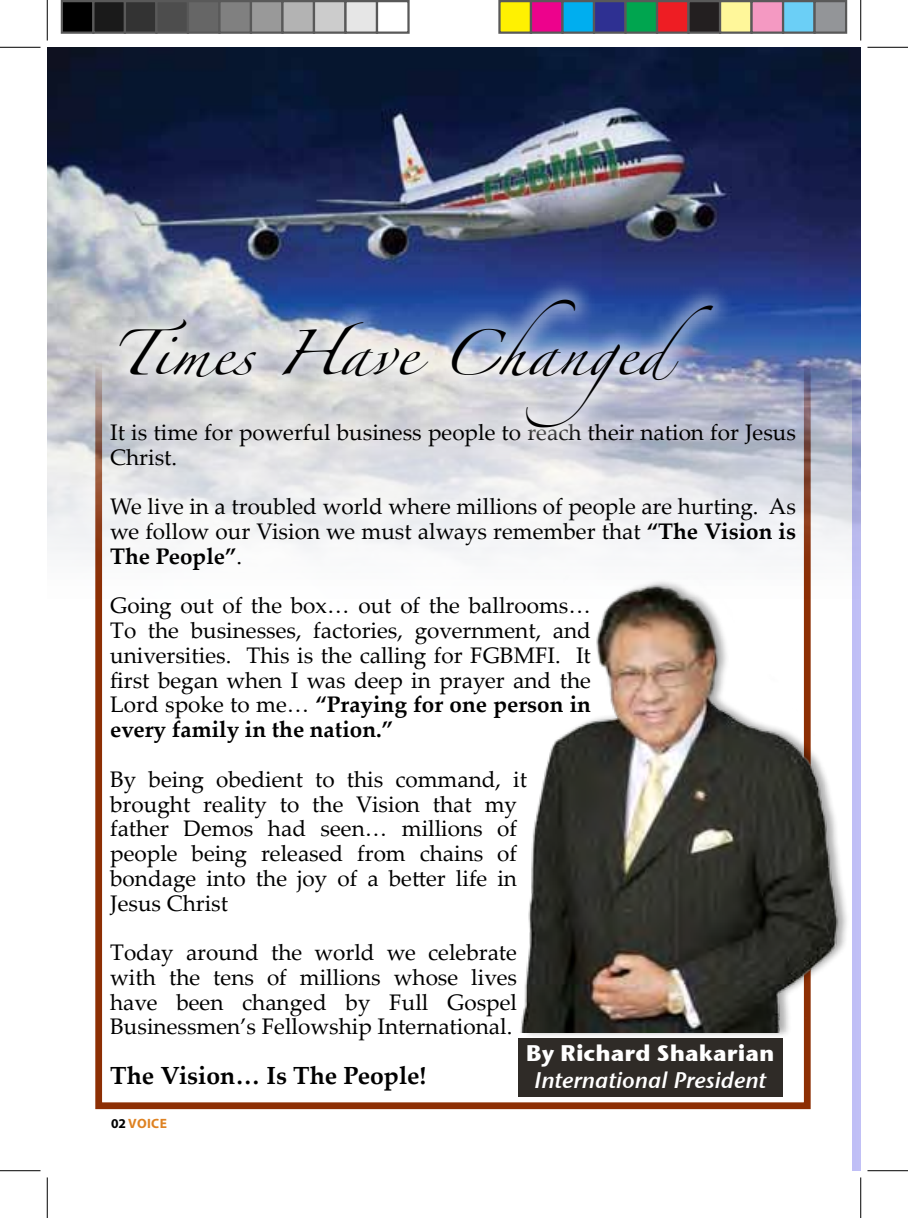
<style>
.page{position:relative;width:908px;height:1218px;background:#fff}
.page>*{position:absolute;margin:0;border:0;box-sizing:border-box;transform-origin:0 0}
.t1{font:40.5px "Zapfino";color:#000;scale:1.1 1}
.t2{font:700 24.75px "Palatino Linotype";color:#000}
.t3{font:22.5px/24.8px "Palatino Linotype";color:#000;text-align:justify}
.t4{font:22.5px "Stone Sans Sem ITCTT Semi Ita";color:#fff}
.t5{font:700 22.5px "Stone Sans ITC";color:#fff}
.t6{font:700 13.5px "Myriad Pro";letter-spacing:.025em;color:#de8222}
.s1{font-weight:700}
.s2{color:#000}
</style>
<div class="page">
<div style="left:852px;top:47px;width:8px;height:1123px;background:#bfbef6"></div>
<img style="left:47px;top:47px;width:813px;height:570px">
<div style="left:98px;top:276px;width:638px;height:175px;background:#fff;opacity:.75"></div>
<div style="left:521px;top:573px;width:328px;height:465px;background:#000;opacity:.32"></div>
<img style="left:504px;top:569px;width:341px;height:463px">
<div style="left:518px;top:1038px;width:264px;height:58px;background:#2f2b27"></div>
<hr style="left:0;top:47px;width:40px;height:1px;background:#000">
<hr style="left:867px;top:47px;width:41px;height:1px;background:#000">
<hr style="left:0;top:1169px;width:40px;height:1px;background:#000">
<hr style="left:867px;top:1169px;width:41px;height:1px;background:#000">
<hr style="left:47px;top:0;width:1px;height:41px;background:#000">
<hr style="left:47px;top:1177px;width:1px;height:40px;background:#000">
<hr style="left:860px;top:0;width:1px;height:41px;background:#000">
<hr style="left:860px;top:1177px;width:1px;height:40px;background:#000">
<div style="left:62px;top:1px;width:31px;height:32px;background:#000"></div>
<div style="left:61px;top:0;width:33px;height:34px;border:2px solid #595959"></div>
<div style="left:93px;top:1px;width:32px;height:32px;background:#1a1a1a"></div>
<div style="left:92px;top:0;width:34px;height:34px;border:2px solid #595959"></div>
<div style="left:125px;top:1px;width:31px;height:32px;background:#333"></div>
<div style="left:124px;top:0;width:34px;height:34px;border:2px solid #595959"></div>
<div style="left:156px;top:1px;width:32px;height:32px;background:#4d4d4d"></div>
<div style="left:155px;top:0;width:34px;height:34px;border:2px solid #595959"></div>
<div style="left:188px;top:1px;width:31px;height:32px;background:#666"></div>
<div style="left:187px;top:0;width:33px;height:34px;border:2px solid #595959"></div>
<div style="left:219px;top:1px;width:32px;height:32px;background:#808080"></div>
<div style="left:218px;top:0;width:34px;height:34px;border:2px solid #595959"></div>
<div style="left:251px;top:1px;width:31px;height:32px;background:#999"></div>
<div style="left:250px;top:0;width:34px;height:34px;border:2px solid #595959"></div>
<div style="left:282px;top:1px;width:32px;height:32px;background:#b3b3b3"></div>
<div style="left:281px;top:0;width:34px;height:34px;border:2px solid #595959"></div>
<div style="left:314px;top:1px;width:31px;height:32px;background:#ccc"></div>
<div style="left:313px;top:0;width:33px;height:34px;border:2px solid #595959"></div>
<div style="left:345px;top:1px;width:32px;height:32px;background:#e6e6e6"></div>
<div style="left:344px;top:0;width:34px;height:34px;border:2px solid #595959"></div>
<div style="left:376px;top:0;width:34px;height:34px;border:2px solid #595959"></div>
<div style="left:499px;top:1px;width:32px;height:32px;background:#fff101"></div>
<div style="left:498px;top:0;width:34px;height:34px;border:2px solid #595959"></div>
<div style="left:531px;top:1px;width:31px;height:32px;background:#ed028c"></div>
<div style="left:530px;top:0;width:33px;height:34px;border:2px solid #595959"></div>
<div style="left:562px;top:1px;width:32px;height:32px;background:#00aeef"></div>
<div style="left:561px;top:0;width:34px;height:34px;border:2px solid #595959"></div>
<div style="left:594px;top:1px;width:31px;height:32px;background:#2e3092"></div>
<div style="left:593px;top:0;width:33px;height:34px;border:2px solid #595959"></div>
<div style="left:625px;top:1px;width:32px;height:32px;background:#00a54f"></div>
<div style="left:624px;top:0;width:34px;height:34px;border:2px solid #595959"></div>
<div style="left:657px;top:1px;width:31px;height:32px;background:#ee1d23"></div>
<div style="left:656px;top:0;width:33px;height:34px;border:2px solid #595959"></div>
<div style="left:688px;top:1px;width:32px;height:32px;background:#231f20"></div>
<div style="left:687px;top:0;width:34px;height:34px;border:2px solid #595959"></div>
<div style="left:720px;top:1px;width:31px;height:32px;background:#fff79a"></div>
<div style="left:719px;top:0;width:33px;height:34px;border:2px solid #595959"></div>
<div style="left:751px;top:1px;width:32px;height:32px;background:#f499c2"></div>
<div style="left:750px;top:0;width:34px;height:34px;border:2px solid #595959"></div>
<div style="left:783px;top:1px;width:31px;height:32px;background:#6bcff6"></div>
<div style="left:782px;top:0;width:33px;height:34px;border:2px solid #595959"></div>
<div style="left:814px;top:1px;width:32px;height:32px;background:#939598"></div>
<div style="left:813px;top:0;width:34px;height:34px;border:2px solid #595959"></div>
<h1 class="t1" style="left:110px;top:336px;width:550px">Times Have Changed</h1>
<p class="t3" style="left:110px;top:419px;width:687px">It is time for powerful business people to reach their nation for Jesus<br>Christ.</p>
<p class="t3" style="left:110px;top:493px;width:687px">We live in a troubled world where millions of people are hurting. As we follow our Vision we must always remember that <span class="s1">“The Vision is The People”</span>.</p>
<p class="t3" style="left:110px;top:592px;width:482px">Going out of the box… out of the ballrooms… To the businesses, factories, government, and universities. This is the calling for FGBMFI. It first began when I was deep in prayer and the Lord spoke to me… <span class="s1">“Praying for one person in every family in the nation.”</span></p>
<p class="t3" style="left:110px;top:765px;width:418px;text-align:left">By being obedient to this command, it brought reality to the Vision that my father Demos had seen… millions of people being released from chains of bondage into the joy of a better life in<br>Jesus Christ</p>
<p class="t3" style="left:110px;top:939px;width:408px">Today around the world we celebrate with the tens of millions whose lives have been changed by Full Gospel Businessmen’s Fellowship International.</p>
<p class="t2" style="left:110px;top:1057px;width:318px">The Vision… Is The People!</p>
<p class="t6" style="left:111px;top:1114px;width:57px"><span class="s2">02</span> VOICE</p>
<p class="t5" style="left:526px;top:1032px;width:250px">By Richard Shakarian</p>
<p class="t4" style="left:534px;top:1061px;width:234px">International President</p>
</div>
